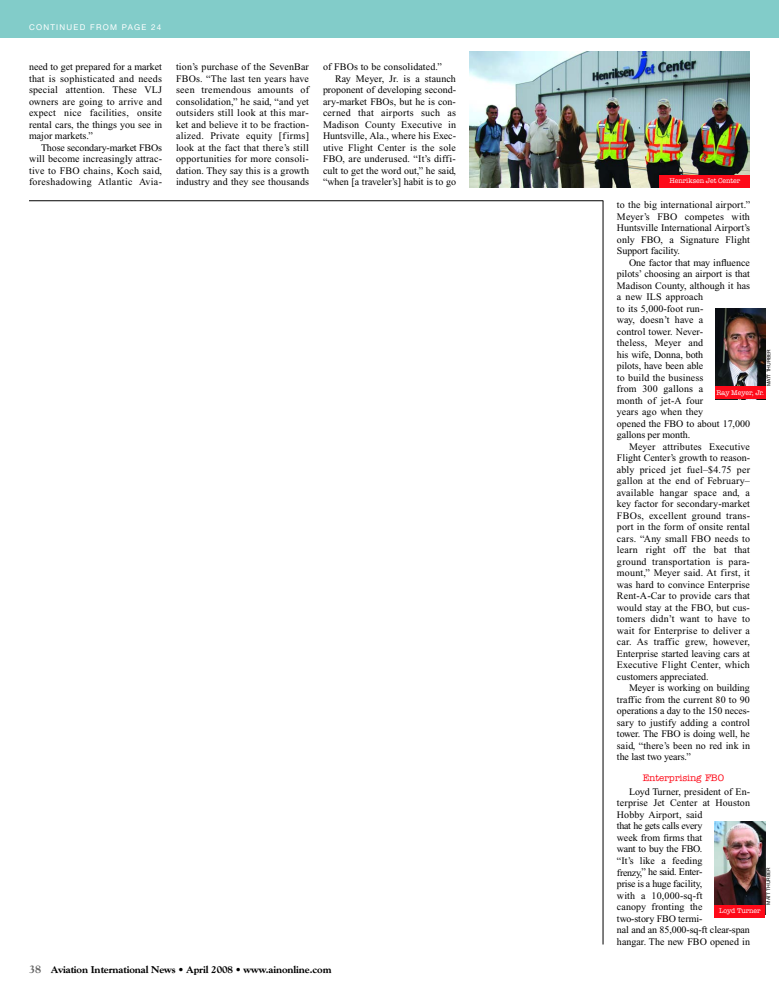
<style>
.page{position:relative;width:779px;height:999px;background:#fff}
.page>*{position:absolute;margin:0;border:0;box-sizing:border-box;transform-origin:0 0}
.t1{font:10px/11.5px "Times New Roman";color:#000;text-align:justify}
.t2{font:10px "Times New Roman";letter-spacing:.02em;color:#000}
.t3{font:800 10px "Goudy";letter-spacing:-.01em;color:#000}
.t4{font:500 9.5px "American Typewriter";letter-spacing:-.015em;color:#fe0a19}
.t5{font:8px "Helvetica Neue";letter-spacing:.155em;color:#fff}
.t6{font:7px "American Typewriter";letter-spacing:-.015em;color:#fff}
.t7{font:5px "Helvetica Neue";letter-spacing:-.01em;color:#000}
.s1{font-size:11px;color:#666}
.s2{color:#fff}
</style>
<div class="page">
<hr style="left:602px;top:201px;width:1px;height:743px;background:#000">
<hr style="left:29px;top:200px;width:574px;height:1px;background:#000">
<img style="left:714px;top:821px;width:51px;height:84px">
<img style="left:715px;top:308px;width:50px;height:79px">
<div style="left:715px;top:387px;width:50px;height:12px;background:#fe0a19"></div>
<div style="left:714px;top:905px;width:51px;height:12px;background:#fe0a19"></div>
<div style="left:0;top:0;width:778px;height:38px;background:#82ccc9"></div>
<img style="left:470px;top:51px;width:280px;height:137px">
<div style="left:659px;top:175px;width:91px;height:13px;background:#fe0a19"></div>
<p class="t5" style="left:29px;top:24px;width:134px">CONTINUED FROM PAGE 24</p>
<p class="t1" style="left:29px;top:62px;width:135px">need to get prepared for a market that is sophisticated and needs special attention. These VLJ owners are going to arrive and expect nice facilities, onsite rental cars, the things you see in major markets.”</p>
<p class="t1" style="left:29px;top:143px;width:134px;text-indent:12px">Those secondary-market FBOs will become increasingly attrac&shy;tive to FBO chains, Koch said, foreshadowing Atlantic Avia-</p>
<p class="t1" style="left:176px;top:62px;width:134px">tion’s purchase of the SevenBar FBOs. “The last ten years have seen tremendous amounts of consolidation,” he said, “and yet outsiders still look at this mar&shy;ket and believe it to be fraction&shy;alized. Private equity [firms] look at the fact that there’s still opportunities for more consoli&shy;dation. They say this is a growth industry and they see thousands</p>
<p class="t1" style="left:323px;top:62px;width:120px">of FBOs to be consolidated.”</p>
<p class="t1" style="left:335px;top:74px;width:122px">Ray Meyer, Jr. is a staunch</p>
<p class="t1" style="left:323px;top:85px;width:134px">proponent of developing second-</p>
<p class="t1" style="left:323px;top:97px;width:134px">ary-market FBOs, but he is con-</p>
<p class="t2" style="left:323px;top:110px;width:134px">cerned that airports such as</p>
<p class="t2" style="left:323px;top:121px;width:134px">Madison County Executive in</p>
<p class="t1" style="left:323px;top:131px;width:134px">Huntsville, Ala., where his Exec-</p>
<p class="t2" style="left:323px;top:144px;width:134px">utive Flight Center is the sole</p>
<p class="t2" style="left:323px;top:156px;width:134px">FBO, are underused. “It’s diffi-</p>
<p class="t1" style="left:323px;top:166px;width:134px">cult to get the word out,” he said,</p>
<p class="t1" style="left:323px;top:177px;width:134px">“when [a traveler’s] habit is to go</p>
<p class="t3" style="left:29px;top:965px;width:304px"><span class="s1">38</span><span class="s2">aa</span>Aviation International News • April 2008 • www.ainonline.com</p>
<p class="t6" style="left:669px;top:177px;width:72px">Henriksen Jet Center</p>
<p class="t1" style="left:617px;top:200px;width:135px">to the big international airport.” Meyer’s FBO competes with Huntsville International Airport’s only FBO, a Signature Flight Support facility.</p>
<p class="t1" style="left:617px;top:258px;width:135px;text-align:left;text-indent:12px">One factor that may influence pilots’ choosing an airport is that<br>Madison County, although it has a new ILS approach<br>to its 5,000-foot run-<br>way, doesn’t have a<br>control tower. Never-<br>theless, Meyer and<br>his wife, Donna, both<br>pilots, have been able<br>to build the business<br>from 300 gallons a<br>month of jet-A four<br>years ago when they<br>opened the FBO to about 17,000 gallons per month.</p>
<p class="t1" style="left:617px;top:442px;width:135px;text-indent:12px">Meyer attributes Executive Flight Center’s growth to reason&shy;ably priced jet fuel–$4.75 per gallon at the end of February– available hangar space and, a key factor for secondary-market FBOs, excellent ground trans&shy;port in the form of onsite rental cars. “Any small FBO needs to learn right off the bat that ground transportation is para&shy;mount,” Meyer said. At first, it was hard to convince Enterprise Rent-A-Car to provide cars that would stay at the FBO, but cus&shy;tomers didn’t want to have to wait for Enterprise to deliver a car. As traffic grew, however, Enterprise started leaving cars at Executive Flight Center, which customers appreciated.</p>
<p class="t1" style="left:617px;top:683px;width:134px;text-indent:12px">Meyer is working on building traffic from the current 80 to 90 operations a day to the 150 neces&shy;sary to justify adding a control tower. The FBO is doing well, he said, “there’s been no red ink in the last two years.”</p>
<p class="t4" style="left:643px;top:775px;width:83px">Enterprising FBO</p>
<p class="t1" style="left:617px;top:787px;width:135px;text-align:left;text-indent:12px">Loyd Turner, president of En&shy;terprise Jet Center at Houston<br>Hobby Airport, said<br>that he gets calls every<br>week from firms that<br>want to buy the FBO.<br>“It’s like a feeding<br>frenzy,” he said. Enter-<br>prise is a huge facility,<br>with a 10,000-sq-ft<br>canopy fronting the<br>two-story FBO termi-<br>nal and an 85,000-sq-ft clear-span hangar. The new FBO opened in</p>
<p class="t7" style="left:766px;top:386px;width:39px;rotate:-90deg">MATT THURBER</p>
<p class="t6" style="left:716px;top:388px;width:49px">Ray Meyer, Jr.</p>
<p class="t7" style="left:766px;top:905px;width:39px;rotate:-90deg">MATT THURBER</p>
<p class="t6" style="left:719px;top:907px;width:43px">Loyd Turner</p>
</div>
